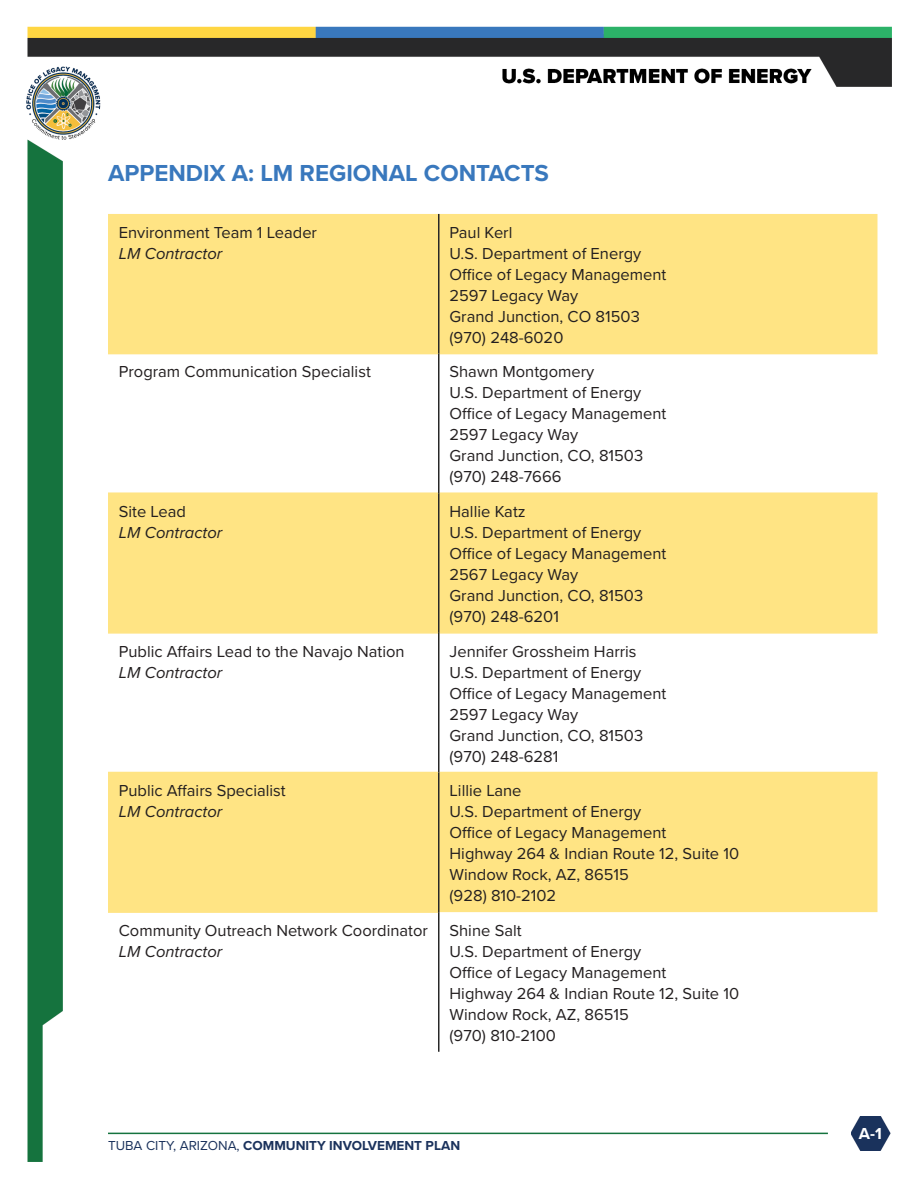
<style>
.page{position:relative;width:918px;height:1188px;background:#fff}
.page>*{position:absolute;margin:0;border:0;box-sizing:border-box;transform-origin:0 0}
.t1{font:700 24px "Proxima Nova";color:#3978bd}
.t2{font:16.5px/21px "Proxima Nova";color:#231f20}
.t3{font:italic 16.5px/21px "Proxima Nova";color:#231f20}
.t4{font:700 16.5px "Proxima Nova";color:#fff}
.t5{font:700 13.5px "Proxima Nova";color:#1b325c}
.s1{font-style:italic}
.s2{font-style:normal}
.s3{font-weight:400}
</style>
<div class="page">
<img style="left:26px;top:26px;width:866px;height:1136px">
<img style="left:851px;top:1116px;width:40px;height:34px">
<hr style="left:108px;top:1133px;width:720px;height:1px;background:#15733e">
<svg style="left:108px;top:214px;width:770px;height:418px;fill:#ffe484"></svg>
<div style="left:108px;top:773px;width:770px;height:139px;background:#ffe484"></div>
<hr style="left:108px;top:353px;width:330px;height:1px;background:#ffe484">
<hr style="left:440px;top:353px;width:438px;height:1px;background:#ffe484">
<hr style="left:108px;top:492px;width:330px;height:2px;background:#ffe484">
<hr style="left:440px;top:492px;width:438px;height:2px;background:#ffe484">
<hr style="left:108px;top:632px;width:330px;height:2px;background:#ffe484">
<hr style="left:440px;top:632px;width:438px;height:2px;background:#ffe484">
<hr style="left:108px;top:772px;width:330px;height:1px;background:#ffe484">
<hr style="left:440px;top:772px;width:438px;height:1px;background:#ffe484">
<hr style="left:108px;top:911px;width:330px;height:2px;background:#ffe484">
<hr style="left:438px;top:214px;width:2px;height:140px;background:#282828">
<hr style="left:438px;top:354px;width:2px;height:139px;background:#282828">
<hr style="left:438px;top:493px;width:2px;height:140px;background:#282828">
<hr style="left:438px;top:633px;width:2px;height:139px;background:#282828">
<hr style="left:438px;top:772px;width:2px;height:140px;background:#282828">
<hr style="left:438px;top:912px;width:2px;height:140px;background:#282828">
<p class="t1" style="left:108px;top:155px;width:442px">APPENDIX A: LM REGIONAL CONTACTS</p>
<p class="t2" style="left:119px;top:221px;width:200px">Environment Team 1 Leader<br><span class="s1">LM Contractor</span></p>
<p class="t2" style="left:450px;top:221px;width:218px">Paul Kerl<br>U.S. Department of Energy<br>Office of Legacy Management<br>2597 Legacy Way<br>Grand Junction, CO 81503 (970) 248-6020</p>
<p class="t2" style="left:119px;top:361px;width:254px">Program Communication Specialist</p>
<p class="t2" style="left:450px;top:361px;width:218px">Shawn Montgomery<br>U.S. Department of Energy<br>Office of Legacy Management<br>2597 Legacy Way<br>Grand Junction, CO, 81503 (970) 248-7666</p>
<p class="t3" style="left:119px;top:500px;width:105px"><span class="s2">Site Lead<br></span>LM Contractor</p>
<p class="t2" style="left:450px;top:500px;width:218px">Hallie Katz<br>U.S. Department of Energy<br>Office of Legacy Management<br>2567 Legacy Way<br>Grand Junction, CO, 81503 (970) 248-6201</p>
<p class="t2" style="left:119px;top:640px;width:287px">Public Affairs Lead to the Navajo Nation<br><span class="s1">LM Contractor</span></p>
<p class="t2" style="left:450px;top:640px;width:218px">Jennifer Grossheim Harris<br>U.S. Department of Energy<br>Office of Legacy Management<br>2597 Legacy Way<br>Grand Junction, CO, 81503 (970) 248-6281</p>
<p class="t2" style="left:119px;top:780px;width:168px">Public Affairs Specialist<br><span class="s1">LM Contractor</span></p>
<p class="t2" style="left:450px;top:780px;width:291px">Lillie Lane<br>U.S. Department of Energy<br>Office of Legacy Management<br>Highway 264 &amp; Indian Route 12, Suite 10<br>Window Rock, AZ, 86515<br>(928) 810-2102</p>
<p class="t2" style="left:119px;top:919px;width:311px">Community Outreach Network Coordinator<br><span class="s1">LM Contractor</span></p>
<p class="t2" style="left:450px;top:919px;width:291px">Shine Salt<br>U.S. Department of Energy<br>Office of Legacy Management<br>Highway 264 &amp; Indian Route 12, Suite 10<br>Window Rock, AZ, 86515<br>(970) 810-2100</p>
<p class="t5" style="left:108px;top:1135px;width:354px"><span class="s3">TUBA CITY, ARIZONA,</span> COMMUNITY INVOLVEMENT PLAN</p>
<p class="t4" style="left:859px;top:1121px;width:25px">A-1</p>
</div>
